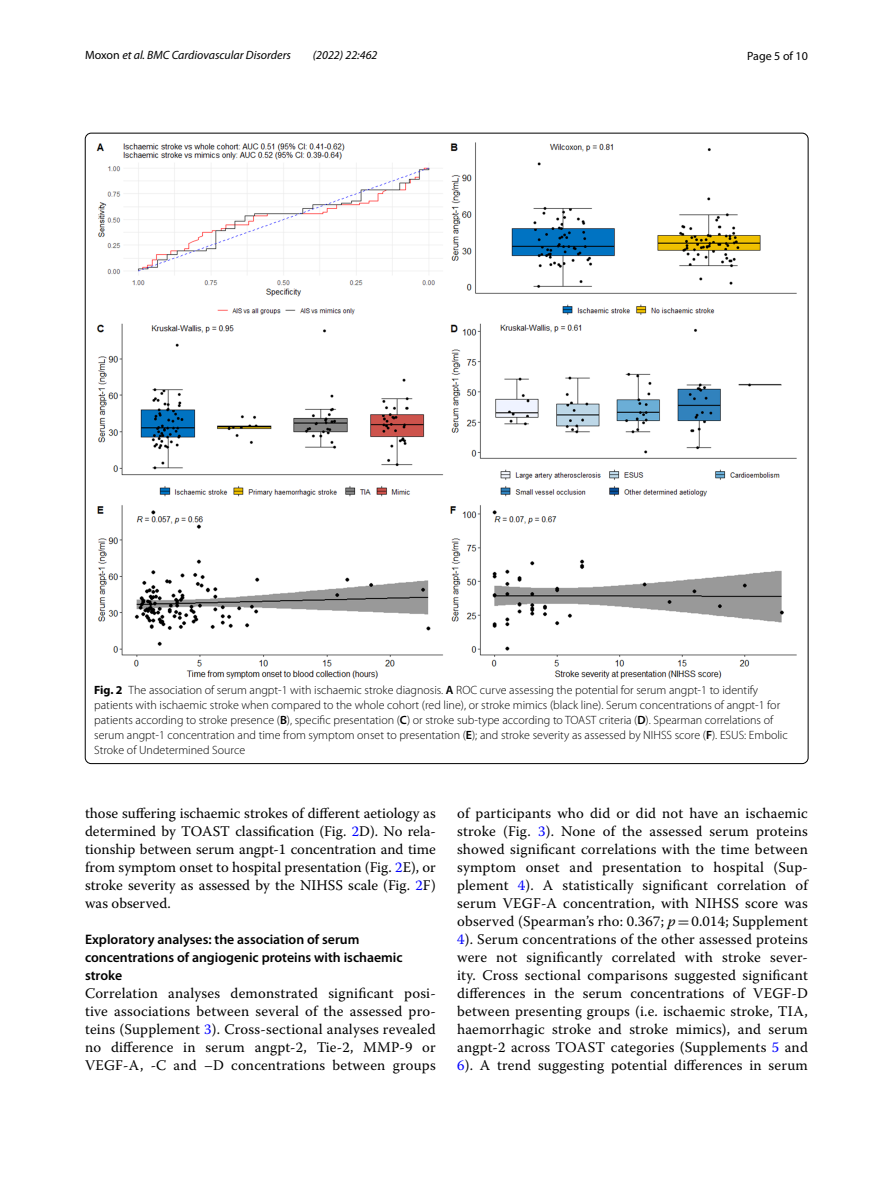
<style>
.page{position:relative;width:893px;height:1187px;background:#fff}
.page>*{position:absolute;margin:0;border:0;box-sizing:border-box;transform-origin:0 0}
.t1{font:14.7px/18px "Warnock Pro";letter-spacing:.015em;color:#000;text-align:justify}
.t2{font:600 13.8px/18px "Myriad Pro";color:#000}
.t3{font:300 12px/15px "Myriad Pro";color:#000}
.t4{font:italic 12px "Myriad Pro";color:#000}
.t5{font:12px "Myriad Pro";color:#000}
.s1{font-style:normal}
.s2{font-weight:700}
.s3{font-weight:600}
.s4{color:#00f}
.s5{font-style:italic}
.s6{font-family:"MTSY"}
</style>
<div class="page">
<img style="left:96px;top:142px;width:701px;height:536px">
<p class="t4" style="left:85px;top:48px;width:207px"><span class="s1">Moxon</span> et al. BMC Cardiovascular Disorders</p>
<p class="t4" style="left:313px;top:48px;width:66px">(2022) 22:462</p>
<p class="t5" style="left:747px;top:48px;width:62px">Page 5 of 10</p>
<p class="t3" style="left:94px;top:682px;width:695px"><span class="s2">Fig. 2</span> The association of serum angpt-1 with ischaemic stroke diagnosis. <span class="s3">A</span> ROC curve assessing the potential for serum angpt-1 to identify patients with ischaemic stroke when compared to the whole cohort (red line), or stroke mimics (black line). Serum concentrations of angpt-1 for patients according to stroke presence (<span class="s3">B</span>), specific presentation (<span class="s3">C</span>) or stroke sub-type according to TOAST criteria (<span class="s3">D</span>). Spearman correlations of serum angpt-1 concentration and time from symptom onset to presentation (<span class="s3">E</span>); and stroke severity as assessed by NIHSS score (<span class="s3">F</span>). ESUS: Embolic Stroke of Undetermined Source</p>
<p class="t1" style="left:85px;top:804px;width:352px">those suffering ischaemic strokes of different aetiology as determined by TOAST classification (Fig. <span class="s4">2</span>D). No rela&shy;tionship between serum angpt-1 concentration and time from symptom onset to hospital presentation (Fig. <span class="s4">2</span>E), or stroke severity as assessed by the NIHSS scale (Fig. <span class="s4">2</span>F) was observed.</p>
<p class="t2" style="left:85px;top:930px;width:319px">Exploratory analyses: the association of serum concentrations of angiogenic proteins with ischaemic stroke</p>
<p class="t1" style="left:85px;top:984px;width:352px">Correlation analyses demonstrated significant posi&shy;tive associations between several of the assessed pro&shy;teins (Supplement <span class="s4">3</span>). Cross-sectional analyses revealed no difference in serum angpt-2, Tie-2, MMP-9 or VEGF-A, -C and –D concentrations between groups</p>
<p class="t1" style="left:457px;top:804px;width:352px">of participants who did or did not have an ischaemic stroke (Fig. <span class="s4">3</span>). None of the assessed serum proteins showed significant correlations with the time between symptom onset and presentation to hospital (Sup&shy;plement <span class="s4">4</span>). A statistically significant correlation of serum VEGF-A concentration, with NIHSS score was observed (Spearman’s rho: 0.367; <span class="s5">p</span><span class="s6">=</span>0.014; Supplement <span class="s4">4</span>). Serum concentrations of the other assessed proteins were not significantly correlated with stroke sever&shy;ity. Cross sectional comparisons suggested significant differences in the serum concentrations of VEGF-D between presenting groups (i.e. ischaemic stroke, TIA, haemorrhagic stroke and stroke mimics), and serum angpt-2 across TOAST categories (Supplements <span class="s4">5</span> and <span class="s4">6</span>). A trend suggesting potential differences in serum</p>
</div>
